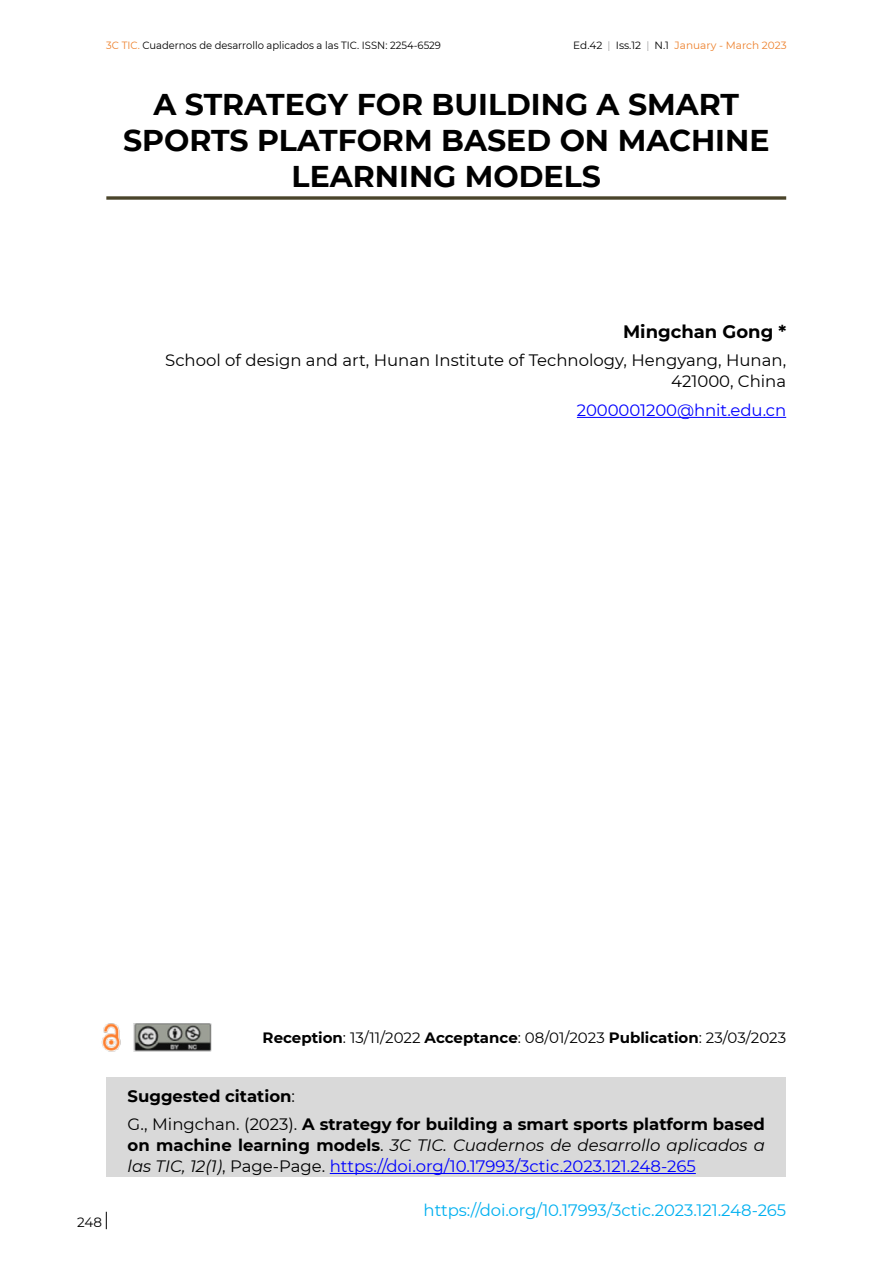
<style>
.page{position:relative;width:893px;height:1263px;background:#fff}
.page>*{position:absolute;margin:0;border:0;box-sizing:border-box;transform-origin:0 0}
.t1{font:700 30px/36px "Montserrat";color:#000;text-align:center}
.t2{font:700 18px "Montserrat";color:#000}
.t3{font:italic 16.5px/21px "Montserrat";color:#000}
.t4{font:700 16.5px/28.5px "Montserrat";color:#000}
.t5{font:16.5px/21px "Montserrat";color:#000;text-align:right}
.t6{font:16.5px "Montserrat";letter-spacing:-.005em;color:#00b0f0}
.t7{font:16.5px "Montserrat";letter-spacing:-.005em;color:#00f}
.t8{font:15px "Montserrat";color:#000}
.t9{font:13.5px "Montserrat";color:#000}
.t10{font:10.5px "Montserrat";color:#000;scale:.95 1}
.t11{font:10.5px "Montserrat";color:#ed802b}
.s1{color:#ed802b}
.s2{color:#000}
.s3{font-weight:100;color:#000}
.s4{font-weight:700}
.s5{font-weight:400}
.s6{font-weight:700;font-style:normal}
.s7{font-style:normal}
.s8{font-style:normal;color:#00f}
</style>
<div class="page">
<div style="left:106px;top:1077px;width:680px;height:99px;background:#d9d9d9"></div>
<hr style="left:577px;top:417px;width:209px;height:1px;background:#00f">
<hr style="left:330px;top:1173px;width:366px;height:1px;background:#00f">
<svg style="left:106px;top:196px;width:680px;height:4px;background:#65604a"></svg>
<img style="left:101px;top:1023px;width:111px;height:29px">
<svg style="left:106px;top:1212px;width:1px;height:17px"></svg>
<p class="t10" style="left:106px;top:38px;width:354px"><span class="s1">3C TIC.</span> Cuadernos de desarrollo aplicados a las TIC. ISSN: 2254-6529</p>
<p class="t11" style="left:573px;top:38px;width:215px"><span class="s2">Ed.42</span> <span class="s3">|</span> <span class="s2">Iss.12</span> <span class="s3">|</span> <span class="s2">N.1</span> January - March 2023</p>
<h1 class="t1" style="left:123px;top:85px;width:648px">A STRATEGY FOR BUILDING A SMART<br>SPORTS PLATFORM BASED ON MACHINE<br>LEARNING MODELS</h1>
<p class="t2" style="left:623px;top:318px;width:165px">Mingchan Gong *</p>
<p class="t5" style="left:165px;top:349px;width:622px">School of design and art, Hunan Institute of Technology, Hengyang, Hunan,<br>421000, China</p>
<p class="t7" style="left:577px;top:399px;width:211px">2000001200@hnit.edu.cn</p>
<p class="t9" style="left:77px;top:1213px;width:27px">248</p>
<p class="t8" style="left:263px;top:1028px;width:525px"><span class="s4">Reception</span>: 13/11/2022 <span class="s4">Acceptance</span>: 08/01/2023 <span class="s4">Publication</span>: 23/03/2023</p>
<p class="t4" style="left:128px;top:1081px;width:639px">Suggested citation<span class="s5">:<br>G., Mingchan. (2023).</span> A strategy for building a smart sports platform based</p>
<p class="t3" style="left:128px;top:1134px;width:639px"><span class="s6">on machine learning models</span><span class="s7">.</span> 3C TIC. Cuadernos de desarrollo aplicados a las TIC, 12(1)<span class="s7">, Page-Page.</span> <span class="s8">https://doi.org/10.17993/3ctic.2023.121.248-265</span></p>
<p class="t6" style="left:424px;top:1199px;width:364px">https://doi.org/10.17993/3ctic.2023.121.248-265</p>
</div>
